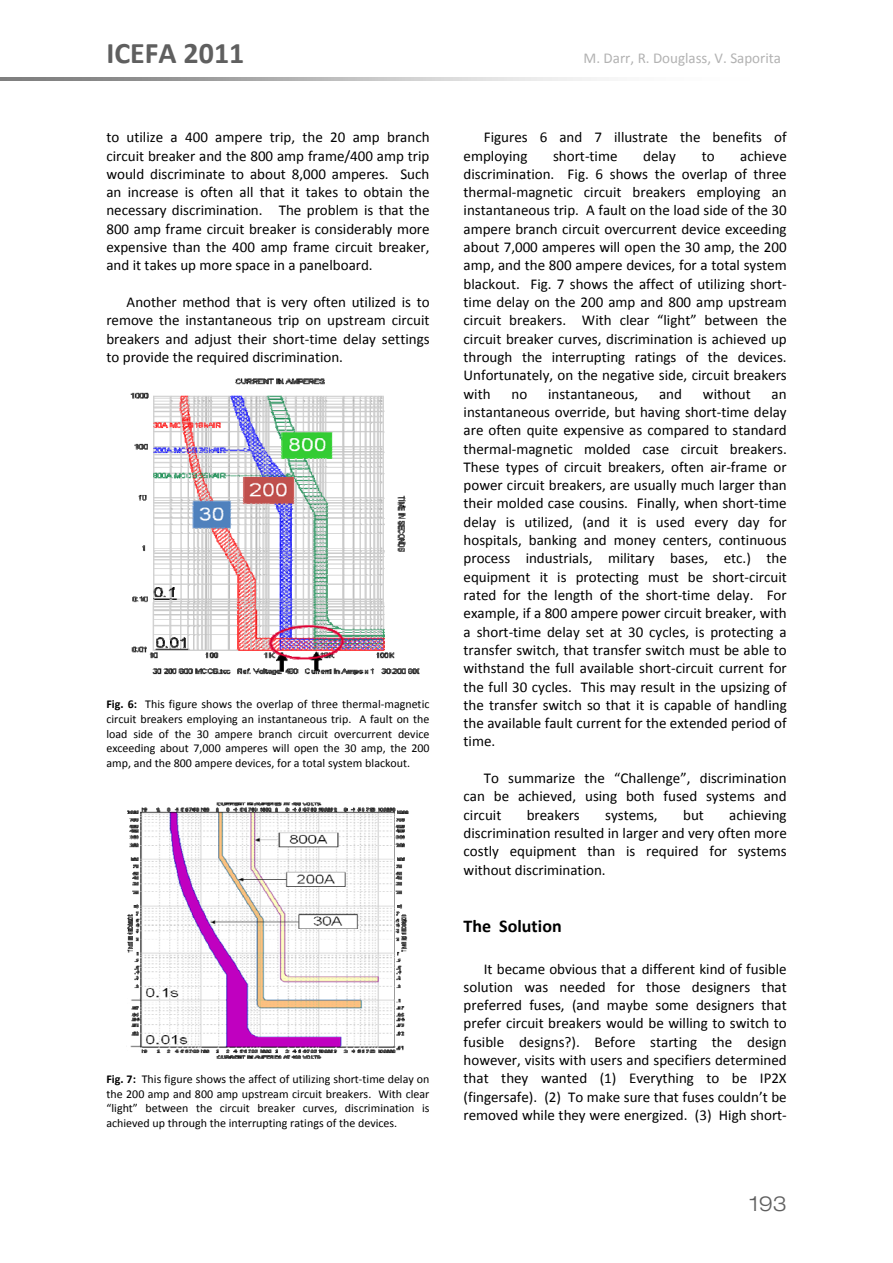
<style>
.page{position:relative;width:893px;height:1263px;background:#fff}
.page>*{position:absolute;margin:0;border:0;box-sizing:border-box;transform-origin:0 0}
.t1{font:700 30px "Calibri";color:#5f5f5f}
.t2{font:300 expanded 21px "Helvetica 43";color:#5f5f5f}
.t3{font:700 18px "Calibri";color:#000}
.t4{font:15px/18.3px "Calibri";color:#000;text-align:justify}
.t5{font:15px "Calibri";color:#b2b2b2}
.t6{font:12px/14.7px "Calibri";color:#000;text-align:justify}
.s1{font-weight:700}
</style>
<div class="page">
<img style="left:131px;top:379px;width:275px;height:222px">
<img style="left:132px;top:601px;width:287px;height:74px">
<img style="left:127px;top:803px;width:282px;height:255px">
<h1 class="t1" style="left:106px;top:40px;width:140px">ICEFA 2011</h1>
<p class="t5" style="left:583px;top:51px;width:199px">M. Darr, R. Douglass, V. Saporita</p>
<p class="t4" style="left:106px;top:129px;width:325px">to utilize a 400 ampere trip, the 20 amp branch circuit breaker and the 800 amp frame/400 amp trip would discriminate to about 8,000 amperes. Such an increase is often all that it takes to obtain the necessary discrimination. The problem is that the 800 amp frame circuit breaker is considerably more expensive than the 400 amp frame circuit breaker, and it takes up more space in a panelboard.</p>
<p class="t4" style="left:106px;top:294px;width:325px;text-indent:20px">Another method that is very often utilized is to remove the instantaneous trip on upstream circuit breakers and adjust their short‐time delay settings to provide the required discrimination.</p>
<p class="t6" style="left:106px;top:698px;width:325px"><span class="s1">Fig. 6:</span> This figure shows the overlap of three thermal‐magnetic circuit breakers employing an instantaneous trip. A fault on the load side of the 30 ampere branch circuit overcurrent device exceeding about 7,000 amperes will open the 30 amp, the 200 amp, and the 800 ampere devices, for a total system blackout.</p>
<p class="t6" style="left:106px;top:1073px;width:325px"><span class="s1">Fig. 7:</span> This figure shows the affect of utilizing short‐time delay on the 200 amp and 800 amp upstream circuit breakers. With clear “light” between the circuit breaker curves, discrimination is achieved up through the interrupting ratings of the devices.</p>
<p class="t4" style="left:464px;top:129px;width:325px;text-indent:20px">Figures 6 and 7 illustrate the benefits of employing</p>
<p class="t4" style="left:463px;top:148px;width:325px;text-indent:277px">achieve discrimination. Fig. 6 shows the overlap of three thermal‐magnetic circuit breakers employing an instantaneous trip. A fault on the load side of the 30 ampere branch circuit overcurrent device exceeding about 7,000 amperes will open the 30 amp, the 200 amp, and the 800 ampere devices, for a total system blackout. Fig. 7 shows the affect of utilizing short‐ time delay on the 200 amp and 800 amp upstream circuit breakers. With clear “light” between the circuit breaker curves, discrimination is achieved up through the interrupting ratings of the devices.<br>Unfortunately, on the negative side, circuit breakers with</p>
<p class="t4" style="left:553px;top:148px;width:66px">short‐time</p>
<p class="t4" style="left:643px;top:148px;width:34px">delay</p>
<p class="t4" style="left:702px;top:148px;width:14px">to</p>
<p class="t4" style="left:511px;top:386px;width:17px">no</p>
<p class="t4" style="left:548px;top:386px;width:92px">instantaneous,</p>
<p class="t4" style="left:659px;top:386px;width:25px">and</p>
<p class="t4" style="left:703px;top:386px;width:49px">without</p>
<p class="t4" style="left:463px;top:386px;width:325px;text-indent:308px">an instantaneous override, but having short‐time delay are often quite expensive as compared to standard thermal‐magnetic molded case circuit breakers.<br>These types of circuit breakers, often air‐frame or power circuit breakers, are usually much larger than their molded case cousins. Finally, when short‐time delay is utilized, (and it is used every day for hospitals, banking and money centers, continuous process industrials, military bases, etc.) the equipment it is protecting must be short‐circuit rated for the length of the short‐time delay. For example, if a 800 ampere power circuit breaker, with a short‐time delay set at 30 cycles, is protecting a transfer switch, that transfer switch must be able to withstand the full available short‐circuit current for the full 30 cycles. This may result in the upsizing of the transfer switch so that it is capable of handling the available fault current for the extended period of time.</p>
<p class="t4" style="left:463px;top:770px;width:325px;text-indent:20px">To summarize the “Challenge”, discrimination can be achieved, using both fused systems and circuit</p>
<p class="t4" style="left:463px;top:807px;width:325px;text-indent:266px">achieving discrimination resulted in larger and very often more costly equipment than is required for systems without discrimination.</p>
<p class="t4" style="left:527px;top:807px;width:55px">breakers</p>
<p class="t4" style="left:605px;top:807px;width:54px">systems,</p>
<p class="t4" style="left:683px;top:807px;width:22px">but</p>
<p class="t3" style="left:464px;top:919px;width:100px">The Solution</p>
<p class="t4" style="left:463px;top:961px;width:325px;text-indent:20px">It became obvious that a different kind of fusible solution was needed for those designers that preferred fuses, (and maybe some designers that prefer circuit breakers would be willing to switch to fusible designs?). Before starting the design however, visits with users and specifiers determined that they wanted (1) Everything to be IP2X (fingersafe). (2) To make sure that fuses couldn’t be removed while they were energized. (3) High short‐</p>
<h2 class="t2" style="left:749px;top:1196px;width:39px">193</h2>
</div>
